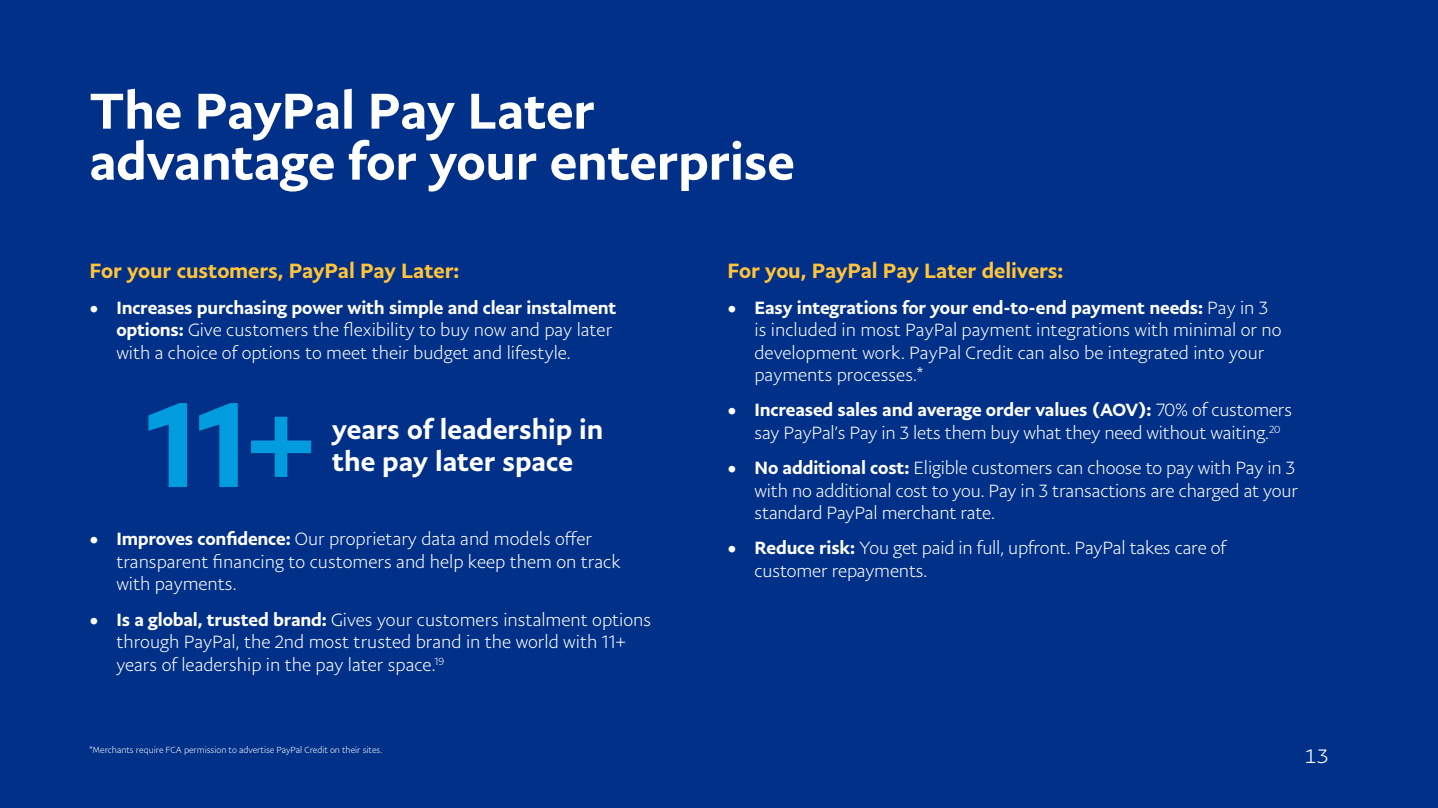
<style>
.page{position:relative;width:1438px;height:808px;background:#fff}
.page>*{position:absolute;margin:0;border:0;box-sizing:border-box;transform-origin:0 0}
.t1{font:500 120.9px "Pay Pal Sans Big";color:#009cde}
.t2{font:500 51px/51px "Pay Pal Sans Big";letter-spacing:-.005em;color:#fff}
.t3{font:500 27.3px/31.5px "Pay Pal Sans Big";color:#fff}
.t4{font:500 21px "Pay Pal Sans Big";letter-spacing:-.005em;color:#ffc43a}
.t5{font:300 21px "Pay Pal Sans Small";color:#fff}
.t6{font:300 18px/22.5px "Pay Pal Sans Big";color:#fff}
.t7{font:300 9px "Pay Pal Sans Big";letter-spacing:-.005em;color:#fff}
.s1{font-weight:500}
</style>
<div class="page">
<div style="left:0;top:0;width:1437px;height:808px;background:#003087"></div>
<h2 class="t2" style="left:89px;top:84px;width:706px">The PayPal Pay Later advantage for your enterprise</h2>
<p class="t4" style="left:89px;top:257px;width:371px">For your customers, PayPal Pay Later:</p>
<p class="t6" style="left:116px;top:296px;width:501px;text-indent:-27px"><span class="s1">• Increases purchasing power with simple and clear instalment options:</span> Give customers the flexibility to buy now and pay later with a choice of options to meet their budget and lifestyle.</p>
<h1 class="t1" style="left:146px;top:367px;width:172px">11+</h1>
<h3 class="t3" style="left:332px;top:413px;width:273px">years of leadership in the pay later space</h3>
<p class="t6" style="left:116px;top:528px;width:506px;text-indent:-27px"><span class="s1">• Improves confidence:</span> Our proprietary data and models offer transparent financing to customers and help keep them on track with payments.</p>
<p class="t6" style="left:116px;top:608px;width:536px;text-indent:-27px"><span class="s1">• Is a global, trusted brand:</span> Gives your customers instalment options through PayPal, the 2nd most trusted brand in the world with 11+ years of leadership in the pay later space.<sup>19</sup></p>
<p class="t4" style="left:727px;top:257px;width:337px">For you, PayPal Pay Later delivers:</p>
<p class="t6" style="left:754px;top:296px;width:528px;text-indent:-27px"><span class="s1">• Easy integrations for your end-to-end payment needs:</span> Pay in 3 is included in most PayPal payment integrations with minimal or no development work. PayPal Credit can also be integrated into your payments processes.*</p>
<p class="t6" style="left:754px;top:399px;width:539px;text-indent:-27px"><span class="s1">• Increased sales and average order values (AOV):</span> 70% of customers say PayPal’s Pay in 3 lets them buy what they need without waiting.<sup>20</sup></p>
<p class="t6" style="left:754px;top:456px;width:545px;text-indent:-27px"><span class="s1">• No additional cost:</span> Eligible customers can choose to pay with Pay in 3 with no additional cost to you. Pay in 3 transactions are charged at your standard PayPal merchant rate.</p>
<p class="t6" style="left:754px;top:537px;width:473px;text-indent:-27px"><span class="s1">• Reduce risk:</span> You get paid in full, upfront. PayPal takes care of customer repayments.</p>
<p class="t7" style="left:89px;top:745px;width:294px">*Merchants require FCA permission to advertise PayPal Credit on their sites.</p>
<p class="t5" style="left:1304px;top:743px;width:26px">13</p>
</div>
